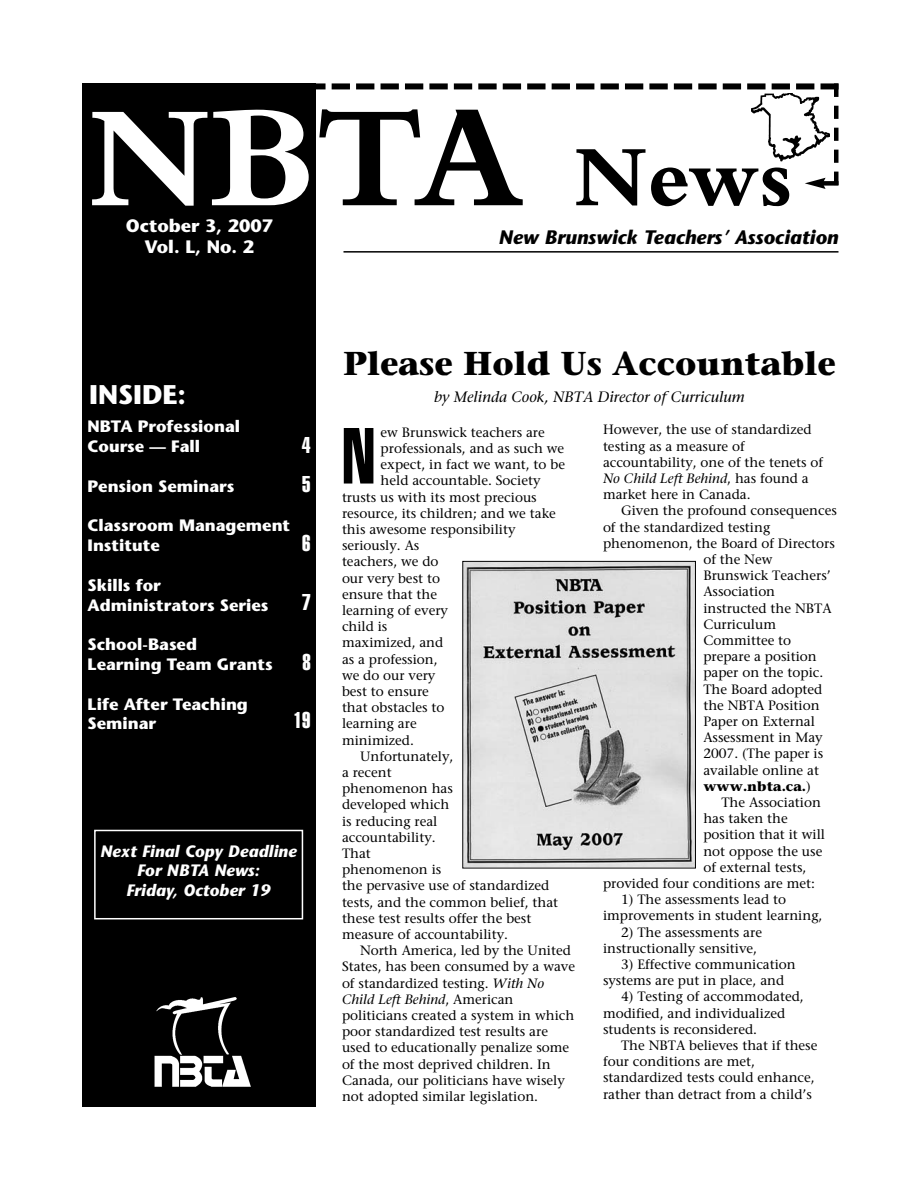
<style>
.page{position:relative;width:918px;height:1188px;background:#fff}
.page>*{position:absolute;margin:0;border:0;box-sizing:border-box;transform-origin:0 0}
.t1{font:700 90px "Bembo";color:#000}
.t2{font:78px "Helvetica Extra Compressed";color:#000}
.t3{font:700 33px "Stone Serif";color:#000}
.t4{font:700 27px "Stone Sans";color:#fff}
.t5{font:22.5px "Helvetica Extra Compressed";color:#fff}
.t6{font:italic 700 19.5px "Stone Sans";color:#000}
.t7{font:700 18px/21.6px "Stone Sans";color:#fff;text-align:center}
.t8{font:700 16.5px/19.8px "Stone Sans";color:#fff}
.t9{font:italic 700 16.5px/19.8px "Stone Sans";color:#fff;text-align:center}
.t10{font:italic 15px "Stone Serif";color:#000}
.t11{font:13.5px/16.2px "Stone Serif";color:#000}
.t12{font:italic 13.5px "Stone Serif";color:#000}
.t13{font:700 13.5px "Stone Serif";color:#000}
.s1{font-size:150px;color:#fff}
.s2{font-size:150px}
.s3{font-style:italic}
.s4{font-style:normal}
.s5{font-weight:400}
</style>
<div class="page">
<div style="left:82px;top:83px;width:234px;height:1024px;background:#000"></div>
<img style="left:154px;top:998px;width:97px;height:89px">
<svg style="left:331px;top:83px;width:490px;height:6px"></svg>
<div style="left:308px;top:83px;width:18px;height:6px;background:#000"></div>
<div style="left:821px;top:83px;width:17px;height:6px;background:#000"></div>
<svg style="left:834px;top:105px;width:4px;height:67px"></svg>
<hr style="left:834px;top:83px;width:4px;height:14px;background:#000">
<hr style="left:834px;top:172px;width:4px;height:13px;background:#000">
<div style="left:822px;top:181px;width:16px;height:5px;background:#000"></div>
<svg style="left:805px;top:178px;width:21px;height:11px"></svg>
<hr style="left:344px;top:251px;width:494px;height:2px;background:#000">
<img style="left:751px;top:94px;width:79px;height:68px">
<div style="left:94px;top:830px;width:209px;height:89px;border:2px solid #fff"></div>
<img style="left:464px;top:563px;width:230px;height:303px">
<div style="left:462px;top:561px;width:234px;height:307px;border:1px solid #000"></div>
<h1 class="t1" style="left:88px;top:145px;width:706px"><span class="s1">NB</span><span class="s2">TA</span> News</h1>
<h3 class="t6" style="left:498px;top:230px;width:342px">New Brunswick Teachers’ Association</h3>
<h3 class="t7" style="left:126px;top:217px;width:149px">October 3, 2007<br>Vol. L, No. 2</h3>
<h3 class="t4" style="left:89px;top:385px;width:99px">INSIDE:</h3>
<p class="t8" style="left:88px;top:419px;width:154px">NBTA Professional<br>Course — Fall</p>
<p class="t8" style="left:88px;top:478px;width:148px">Pension Seminars</p>
<p class="t8" style="left:88px;top:518px;width:204px">Classroom Management<br>Institute</p>
<p class="t8" style="left:88px;top:577px;width:182px">Skills for<br>Administrators Series</p>
<p class="t8" style="left:88px;top:636px;width:187px">School-Based<br>Learning Team Grants</p>
<p class="t8" style="left:88px;top:696px;width:162px">Life After Teaching<br>Seminar</p>
<h3 class="t5" style="left:302px;top:437px;width:10px">4</h3>
<h3 class="t5" style="left:302px;top:476px;width:10px">5</h3>
<h3 class="t5" style="left:302px;top:535px;width:10px">6</h3>
<h3 class="t5" style="left:302px;top:594px;width:10px">7</h3>
<h3 class="t5" style="left:303px;top:654px;width:10px">8</h3>
<h3 class="t5" style="left:294px;top:712px;width:18px">19</h3>
<p class="t9" style="left:100px;top:843px;width:198px">Next Final Copy Deadline<br>For NBTA News:<br>Friday, October 19</p>
<h3 class="t3" style="left:343px;top:351px;width:494px">Please Hold Us Accountable</h3>
<p class="t10" style="left:434px;top:391px;width:312px">by Melinda Cook, NBTA Director of Curriculum</p>
<p class="t11" style="left:381px;top:425px;width:166px">ew Brunswick teachers are</p>
<p class="t11" style="left:381px;top:442px;width:185px">professionals, and as such we</p>
<p class="t11" style="left:381px;top:458px;width:186px">expect, in fact we want, to be</p>
<p class="t11" style="left:381px;top:474px;width:161px">held accountable. Society</p>
<p class="t11" style="left:342px;top:490px;width:196px">trusts us with its most precious</p>
<p class="t11" style="left:342px;top:506px;width:215px">resource, its children; and we take</p>
<p class="t11" style="left:342px;top:523px;width:175px">this awesome responsibility</p>
<p class="t11" style="left:342px;top:539px;width:79px">seriously. As</p>
<p class="t11" style="left:342px;top:555px;width:98px">teachers, we do</p>
<p class="t11" style="left:342px;top:571px;width:100px">our very best to</p>
<p class="t11" style="left:342px;top:587px;width:97px">ensure that the</p>
<p class="t11" style="left:342px;top:604px;width:108px">learning of every</p>
<p class="t11" style="left:342px;top:620px;width:47px">child is</p>
<p class="t11" style="left:342px;top:636px;width:103px">maximized, and</p>
<p class="t11" style="left:342px;top:652px;width:97px">as a profession,</p>
<p class="t11" style="left:342px;top:668px;width:95px">we do our very</p>
<p class="t11" style="left:342px;top:685px;width:89px">best to ensure</p>
<p class="t11" style="left:342px;top:701px;width:104px">that obstacles to</p>
<p class="t11" style="left:342px;top:717px;width:76px">learning are</p>
<p class="t11" style="left:342px;top:733px;width:74px">minimized.</p>
<p class="t11" style="left:360px;top:749px;width:95px">Unfortunately,</p>
<p class="t11" style="left:342px;top:766px;width:51px">a recent</p>
<p class="t11" style="left:342px;top:782px;width:112px">phenomenon has</p>
<p class="t11" style="left:342px;top:798px;width:109px">developed which</p>
<p class="t11" style="left:342px;top:814px;width:97px">is reducing real</p>
<p class="t11" style="left:342px;top:830px;width:95px">accountability.</p>
<p class="t11" style="left:342px;top:847px;width:30px">That</p>
<p class="t11" style="left:342px;top:863px;width:101px">phenomenon is</p>
<p class="t11" style="left:342px;top:879px;width:209px">the pervasive use of standardized</p>
<p class="t11" style="left:342px;top:895px;width:218px">tests, and the common belief, that</p>
<p class="t11" style="left:342px;top:911px;width:191px">these test results offer the best</p>
<p class="t11" style="left:342px;top:928px;width:168px">measure of accountability.</p>
<p class="t11" style="left:360px;top:944px;width:212px">North America, led by the United</p>
<p class="t11" style="left:342px;top:960px;width:235px">States, has been consumed by a wave</p>
<p class="t11" style="left:342px;top:976px;width:204px">of standardized testing. <span class="s3">With No</span></p>
<p class="t12" style="left:342px;top:994px;width:173px">Child Left Behind<span class="s4">, American</span></p>
<p class="t11" style="left:342px;top:1009px;width:234px">politicians created a system in which</p>
<p class="t11" style="left:342px;top:1025px;width:208px">poor standardized test results are</p>
<p class="t11" style="left:342px;top:1041px;width:229px">used to educationally penalize some</p>
<p class="t11" style="left:342px;top:1057px;width:210px">of the most deprived children. In</p>
<p class="t11" style="left:342px;top:1073px;width:224px">Canada, our politicians have wisely</p>
<p class="t11" style="left:342px;top:1090px;width:198px">not adopted similar legislation.</p>
<p class="t11" style="left:603px;top:423px;width:222px">However, the use of standardized testing as a measure of accountability, one of the tenets of<br><span class="s3">No Child Left Behind</span>, has found a market here in Canada.</p>
<p class="t11" style="left:621px;top:504px;width:217px">Given the profound consequences</p>
<p class="t11" style="left:603px;top:520px;width:169px">of the standardized testing</p>
<p class="t11" style="left:603px;top:536px;width:233px">phenomenon, the Board of Directors</p>
<p class="t11" style="left:703px;top:553px;width:71px">of the New</p>
<p class="t11" style="left:703px;top:569px;width:129px">Brunswick Teachers’</p>
<p class="t11" style="left:703px;top:585px;width:73px">Association</p>
<p class="t11" style="left:703px;top:601px;width:130px">instructed the NBTA</p>
<p class="t11" style="left:703px;top:617px;width:74px">Curriculum</p>
<p class="t11" style="left:703px;top:634px;width:89px">Committee to</p>
<p class="t11" style="left:703px;top:650px;width:115px">prepare a position</p>
<p class="t11" style="left:703px;top:666px;width:121px">paper on the topic.</p>
<p class="t11" style="left:703px;top:682px;width:121px">The Board adopted</p>
<p class="t11" style="left:703px;top:698px;width:118px">the NBTA Position</p>
<p class="t11" style="left:703px;top:715px;width:113px">Paper on External</p>
<p class="t11" style="left:703px;top:731px;width:121px">Assessment in May</p>
<p class="t11" style="left:703px;top:747px;width:121px">2007. (The paper is</p>
<p class="t11" style="left:703px;top:763px;width:117px">available online at</p>
<p class="t13" style="left:703px;top:781px;width:109px">www.nbta.ca.<span class="s5">)</span></p>
<p class="t11" style="left:721px;top:796px;width:101px">The Association</p>
<p class="t11" style="left:703px;top:812px;width:86px">has taken the</p>
<p class="t11" style="left:703px;top:828px;width:123px">position that it will</p>
<p class="t11" style="left:703px;top:844px;width:121px">not oppose the use</p>
<p class="t11" style="left:703px;top:860px;width:105px">of external tests,</p>
<p class="t11" style="left:603px;top:877px;width:214px">provided four conditions are met:</p>
<p class="t11" style="left:603px;top:893px;width:221px;text-indent:18px">1) The assessments lead to improvements in student learning,</p>
<p class="t11" style="left:603px;top:925px;width:161px;text-indent:18px">2) The assessments are instructionally sensitive,</p>
<p class="t11" style="left:603px;top:958px;width:194px;text-indent:18px">3) Effective communication systems are put in place, and</p>
<p class="t11" style="left:603px;top:990px;width:202px;text-indent:18px">4) Testing of accommodated, modified, and individualized students is reconsidered.</p>
<p class="t11" style="left:603px;top:1039px;width:216px;text-indent:18px">The NBTA believes that if these four conditions are met, standardized tests could enhance, rather than detract from a child’s</p>
<h2 class="t2" style="left:342px;top:428px;width:35px">N</h2>
</div>
